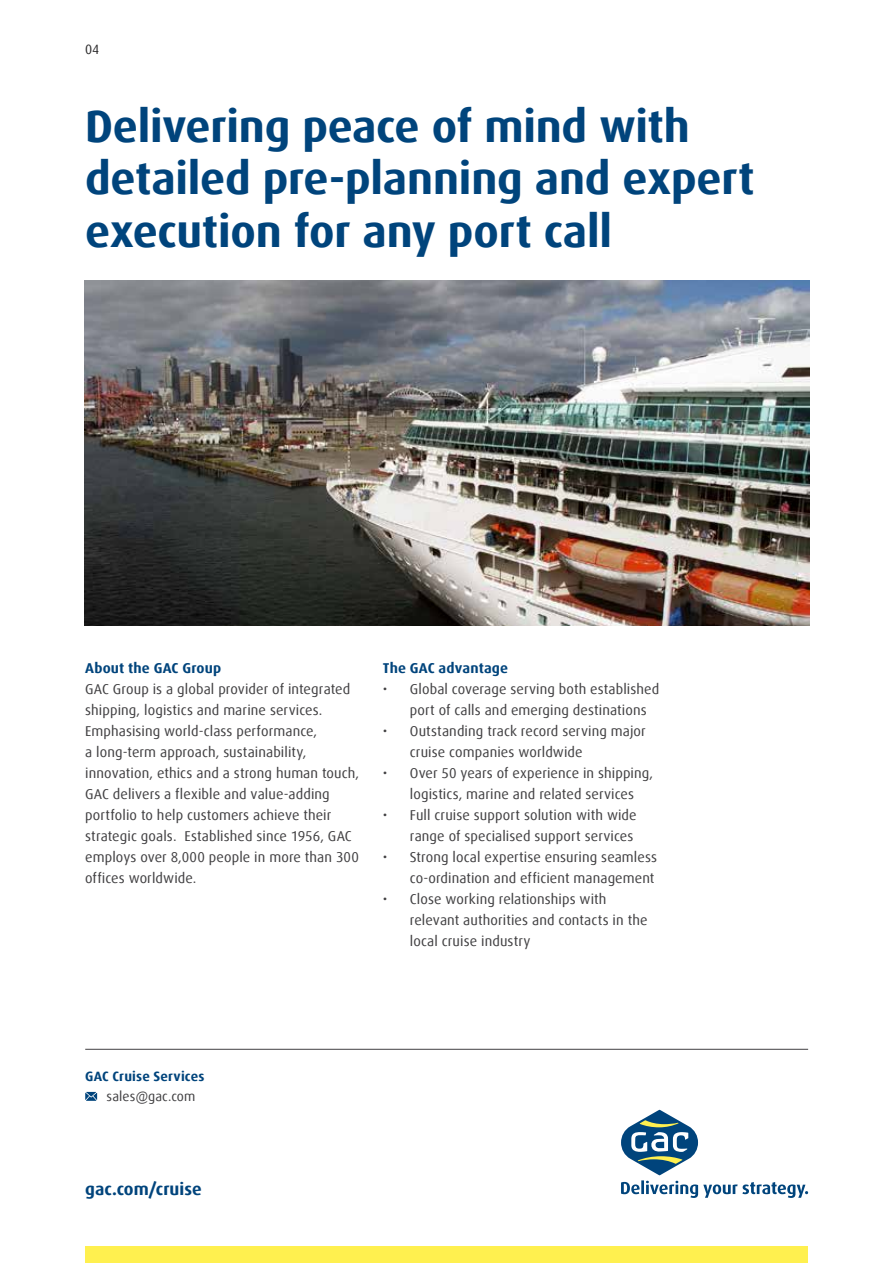
<style>
.page{position:relative;width:893px;height:1263px;background:#fff}
.page>*{position:absolute;margin:0;border:0;box-sizing:border-box;transform-origin:0 0}
.t1{font:700 45px/52.5px "Dax Offc";letter-spacing:-.005em;color:#00447c}
.t2{font:700 17.25px "Dax Offc";color:#00447c}
.t3{font:14.25px/21px "Dax Offc";letter-spacing:.01em;color:#414042}
.t4{font:700 14.25px "Dax Offc";letter-spacing:.01em;color:#00447c}
.t5{font:700 13.5px "Dax Offc";letter-spacing:.015em;color:#00447c}
.t6{font:13.5px "Dax Offc";letter-spacing:.01em;color:#414042}
.t7{font:13.5px "Dax Offc";color:#292829}
</style>
<div class="page">
<svg style="left:621px;top:1110px;width:187px;height:88px"></svg>
<svg style="left:85px;top:1092px;width:12px;height:9px"></svg>
<hr style="left:85px;top:1049px;width:723px;height:1px;background:#414042">
<img style="left:84px;top:280px;width:725px;height:345px">
<div style="left:85px;top:1246px;width:723px;height:17px;background:#fff04f"></div>
<p class="t7" style="left:85px;top:40px;width:16px">04</p>
<h1 class="t1" style="left:85px;top:100px;width:671px">Delivering peace of mind with detailed pre-planning and expert execution for any port call</h1>
<p class="t4" style="left:85px;top:659px;width:137px">About the GAC Group</p>
<p class="t3" style="left:85px;top:679px;width:275px">GAC Group is a global provider of integrated shipping, logistics and marine services.<br>Emphasising world-class performance,<br>a long-term approach, sustainability, innovation, ethics and a strong human touch, GAC delivers a flexible and value-adding portfolio to help customers achieve their strategic goals. Established since 1956, GAC employs over 8,000 people in more than 300 offices worldwide.</p>
<p class="t4" style="left:383px;top:659px;width:127px">The GAC advantage</p>
<p class="t3" style="left:410px;top:679px;width:251px;text-indent:-27px">• Global coverage serving both established port of calls and emerging destinations</p>
<p class="t3" style="left:410px;top:721px;width:237px;text-indent:-27px">• Outstanding track record serving major cruise companies worldwide</p>
<p class="t3" style="left:383px;top:763px;width:272px;text-align:center">• Over 50 years of experience in shipping, logistics, marine and related services</p>
<p class="t3" style="left:383px;top:805px;width:255px;text-align:right">• Full cruise support solution with wide range of specialised support services</p>
<p class="t3" style="left:383px;top:847px;width:276px;text-align:right">• Strong local expertise ensuring seamless co-ordination and efficient management</p>
<p class="t3" style="left:410px;top:889px;width:239px;text-indent:-27px">• Close working relationships with relevant authorities and contacts in the local cruise industry</p>
<p class="t5" style="left:85px;top:1068px;width:121px">GAC Cruise Services</p>
<p class="t6" style="left:106px;top:1087px;width:90px">sales@gac.com</p>
<p class="t2" style="left:85px;top:1178px;width:118px">gac.com/cruise</p>
</div>
